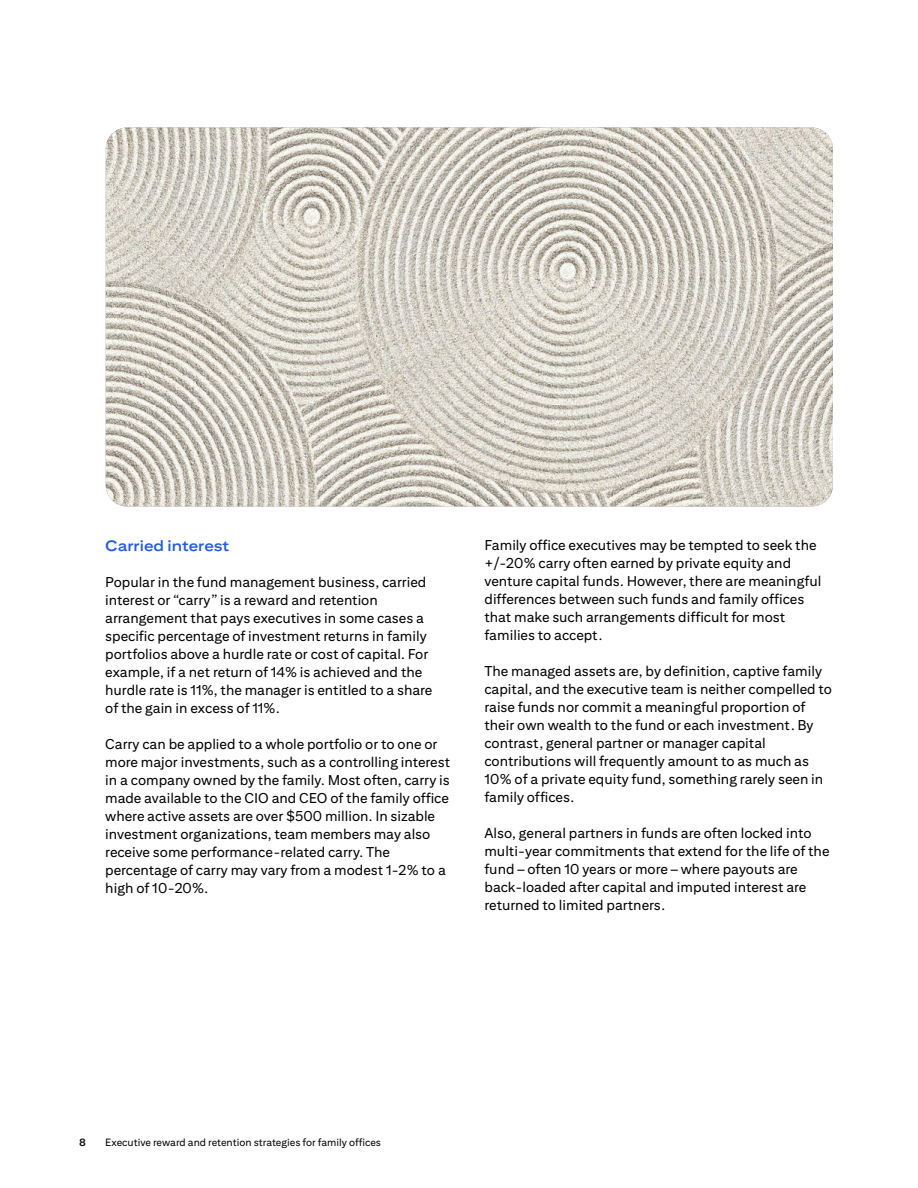
<style>
.page{position:relative;width:918px;height:1188px;background:#fff}
.page>*{position:absolute;margin:0;border:0;box-sizing:border-box;transform-origin:0 0}
.t1{font:700 15px "Citi Sans Display";color:#255be3}
.t2{font:14.25px/18px "Citi Sans Text";color:#000}
.t3{font:10.5px "Citi Sans Text";color:#000}
.t4{font:700 10.5px "Citi Sans Text";color:#000}
</style>
<div class="page">
<img style="left:106px;top:128px;width:727px;height:378px">
<p class="t1" style="left:105px;top:536px;width:126px">Carried interest</p>
<p class="t2" style="left:105px;top:572px;width:323px">Popular in the fund management business, carried</p>
<p class="t2" style="left:105px;top:590px;width:274px">interest or “carry” is a reward and retention</p>
<p class="t2" style="left:105px;top:608px;width:320px">arrangement that pays executives in some cases a</p>
<p class="t2" style="left:105px;top:626px;width:323px">specific percentage of investment returns in family</p>
<p class="t2" style="left:105px;top:644px;width:325px">portfolios above a hurdle rate or cost of capital. For</p>
<p class="t2" style="left:105px;top:662px;width:318px">example, if a net return of 14% is achieved and the</p>
<p class="t2" style="left:105px;top:680px;width:329px">hurdle rate is 11%, the manager is entitled to a share</p>
<p class="t2" style="left:105px;top:698px;width:176px">of the gain in excess of 11%.</p>
<p class="t2" style="left:105px;top:734px;width:334px">Carry can be applied to a whole portfolio or to one or</p>
<p class="t2" style="left:105px;top:752px;width:346px">more major investments, such as a controlling interest</p>
<p class="t2" style="left:105px;top:770px;width:346px">in a company owned by the family. Most often, carry is</p>
<p class="t2" style="left:105px;top:788px;width:345px">made available to the CIO and CEO of the family office</p>
<p class="t2" style="left:105px;top:806px;width:331px">where active assets are over $500 million. In sizable</p>
<p class="t2" style="left:105px;top:824px;width:327px">investment organizations, team members may also</p>
<p class="t2" style="left:105px;top:842px;width:286px">receive some performance-related carry. The</p>
<p class="t2" style="left:105px;top:860px;width:342px">percentage of carry may vary from a modest 1-2% to a</p>
<p class="t2" style="left:105px;top:878px;width:104px">high of 10-20%.</p>
<p class="t2" style="left:485px;top:536px;width:334px">Family office executives may be tempted to seek the</p>
<p class="t2" style="left:485px;top:554px;width:308px">+/-20% carry often earned by private equity and</p>
<p class="t2" style="left:485px;top:572px;width:338px">venture capital funds. However, there are meaningful</p>
<p class="t2" style="left:485px;top:590px;width:321px">differences between such funds and family offices that make such arrangements difficult for most families to accept.</p>
<p class="t2" style="left:485px;top:662px;width:339px">The managed assets are, by definition, captive family</p>
<p class="t2" style="left:485px;top:680px;width:349px">capital, and the executive team is neither compelled to</p>
<p class="t2" style="left:485px;top:698px;width:322px">raise funds nor commit a meaningful proportion of</p>
<p class="t2" style="left:485px;top:716px;width:331px">their own wealth to the fund or each investment. By</p>
<p class="t2" style="left:485px;top:734px;width:283px">contrast, general partner or manager capital</p>
<p class="t2" style="left:485px;top:752px;width:326px">contributions will frequently amount to as much as</p>
<p class="t2" style="left:485px;top:770px;width:340px">10% of a private equity fund, something rarely seen in</p>
<p class="t2" style="left:485px;top:788px;width:91px">family offices.</p>
<p class="t2" style="left:485px;top:824px;width:329px">Also, general partners in funds are often locked into</p>
<p class="t2" style="left:485px;top:842px;width:346px">multi-year commitments that extend for the life of the</p>
<p class="t2" style="left:485px;top:860px;width:315px">fund – often 10 years or more – where payouts are</p>
<p class="t2" style="left:485px;top:878px;width:323px">back-loaded after capital and imputed interest are</p>
<p class="t2" style="left:485px;top:896px;width:182px">returned to limited partners.</p>
<p class="t4" style="left:79px;top:1136px;width:8px">8</p>
<p class="t3" style="left:105px;top:1136px;width:277px">Executive reward and retention strategies for family offices</p>
</div>
